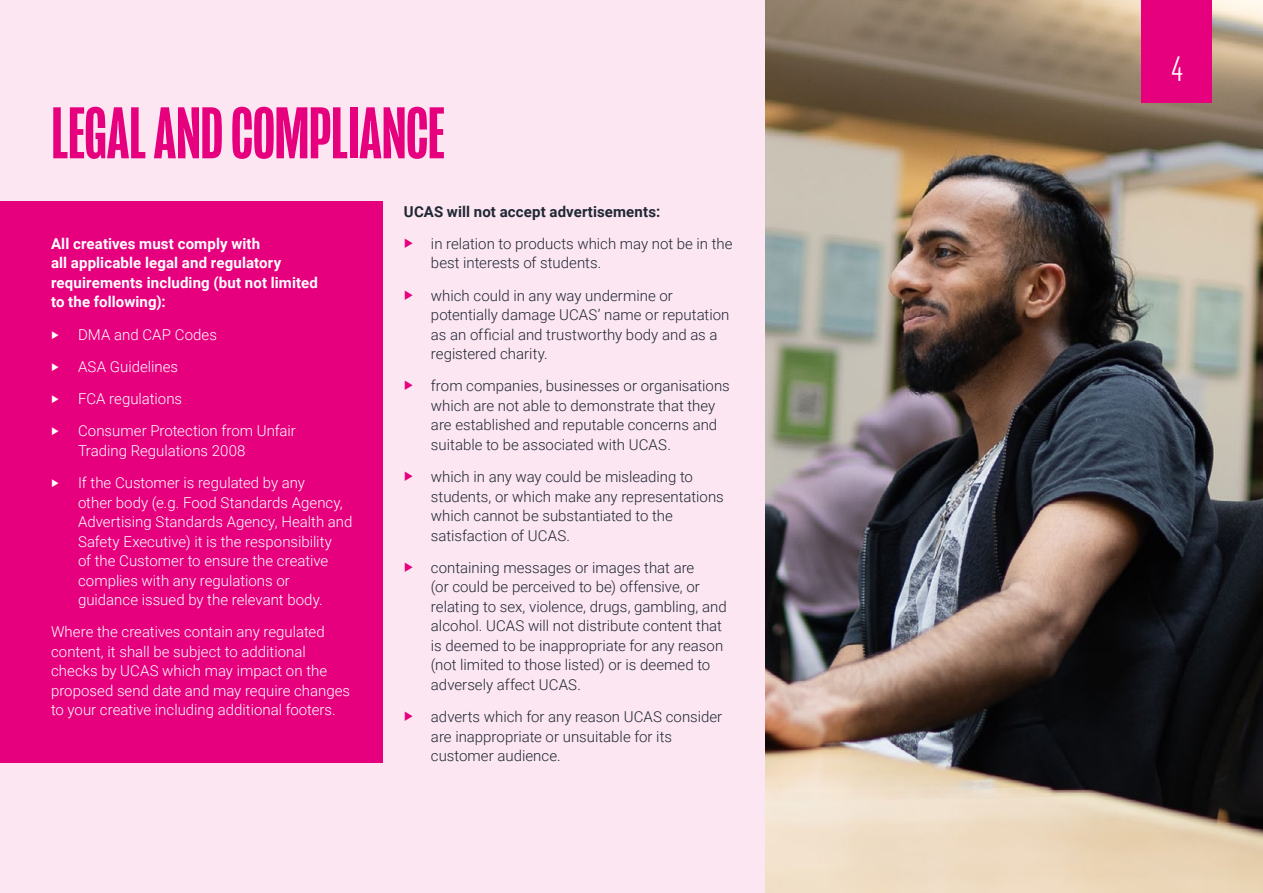
<style>
.page{position:relative;width:1263px;height:893px;background:#fce6f2}
.page>*{position:absolute;margin:0;border:0;box-sizing:border-box;transform-origin:0 0}
.t1{font:500 75px "Mongoose";letter-spacing:-.01em;color:#e6007e}
.t2{font:300 36.15px "Mongoose";color:#fff}
.t3{font:300 15px/19.5px "Roboto";color:#1f2834}
.t4{font:300 15px/19.5px "Roboto";color:#fff}
.t5{font:700 15px/19.5px "Roboto";letter-spacing:.01em;color:#fff}
.s1{font-weight:700}
.s2{font-weight:700;font-size:18px;color:#e6007e}
</style>
<div class="page">
<div style="left:0;top:201px;width:383px;height:561px;background:#e6007e"></div>
<img style="left:765px;top:0;width:498px;height:893px">
<div style="left:1142px;top:0;width:70px;height:102px;background:#e6007e"></div>
<div style="left:1141px;top:54px;width:71px;height:34px;background:#e6007e"></div>
<h1 class="t1" style="left:51px;top:90px;width:395px">LEGAL AND COMPLIANCE</h1>
<p class="t5" style="left:51px;top:233px;width:268px">All creatives must comply with<br>all applicable legal and regulatory requirements including (but not limited to the following):</p>
<p class="t5" style="left:51px;top:324px;width:10px">‣</p>
<p class="t4" style="left:78px;top:324px;width:140px">DMA and CAP Codes</p>
<p class="t5" style="left:51px;top:356px;width:10px">‣</p>
<p class="t4" style="left:78px;top:356px;width:102px">ASA Guidelines</p>
<p class="t5" style="left:51px;top:388px;width:10px">‣</p>
<p class="t4" style="left:78px;top:388px;width:106px">FCA regulations</p>
<p class="t5" style="left:51px;top:421px;width:10px">‣</p>
<p class="t4" style="left:78px;top:421px;width:219px">Consumer Protection from Unfair<br>Trading Regulations 2008</p>
<p class="t5" style="left:51px;top:472px;width:10px">‣</p>
<p class="t4" style="left:78px;top:472px;width:276px">If the Customer is regulated by any<br>other body (e.g. Food Standards Agency, Advertising Standards Agency, Health and Safety Executive) it is the responsibility<br>of the Customer to ensure the creative complies with any regulations or guidance issued by the relevant body.</p>
<p class="t4" style="left:51px;top:622px;width:301px">Where the creatives contain any regulated content, it shall be subject to additional checks by UCAS which may impact on the proposed send date and may require changes to your creative including additional footers.</p>
<p class="t3" style="left:404px;top:194px;width:330px;line-height:32.2px"><span class="s1">UCAS will not accept advertisements:<br></span><span class="s2">‣</span> in relation to products which may not be in the</p>
<p class="t3" style="left:404px;top:246px;width:270px;line-height:32.2px;text-indent:27px">best interests of students.<br><span class="s2">‣</span> which could in any way undermine or</p>
<p class="t3" style="left:431px;top:304px;width:300px">potentially damage UCAS’ name or reputation as an official and trustworthy body and as a registered charity.</p>
<p class="t3" style="left:431px;top:376px;width:300px;text-indent:-27px"><span class="s2">‣</span> from companies, businesses or organisations which are not able to demonstrate that they are established and reputable concerns and suitable to be associated with UCAS.</p>
<p class="t3" style="left:431px;top:466px;width:294px;text-indent:-27px"><span class="s2">‣</span> which in any way could be misleading to students, or which make any representations which cannot be substantiated to the satisfaction of UCAS.</p>
<p class="t3" style="left:431px;top:557px;width:297px;text-indent:-27px"><span class="s2">‣</span> containing messages or images that are<br>(or could be perceived to be) offensive, or relating to sex, violence, drugs, gambling, and alcohol. UCAS will not distribute content that is deemed to be inappropriate for any reason (not limited to those listed) or is deemed to adversely affect UCAS.</p>
<p class="t3" style="left:431px;top:706px;width:293px;text-indent:-27px"><span class="s2">‣</span> adverts which for any reason UCAS consider are inappropriate or unsuitable for its customer audience.</p>
<h2 class="t2" style="left:1171px;top:48px;width:12px">4</h2>
</div>
